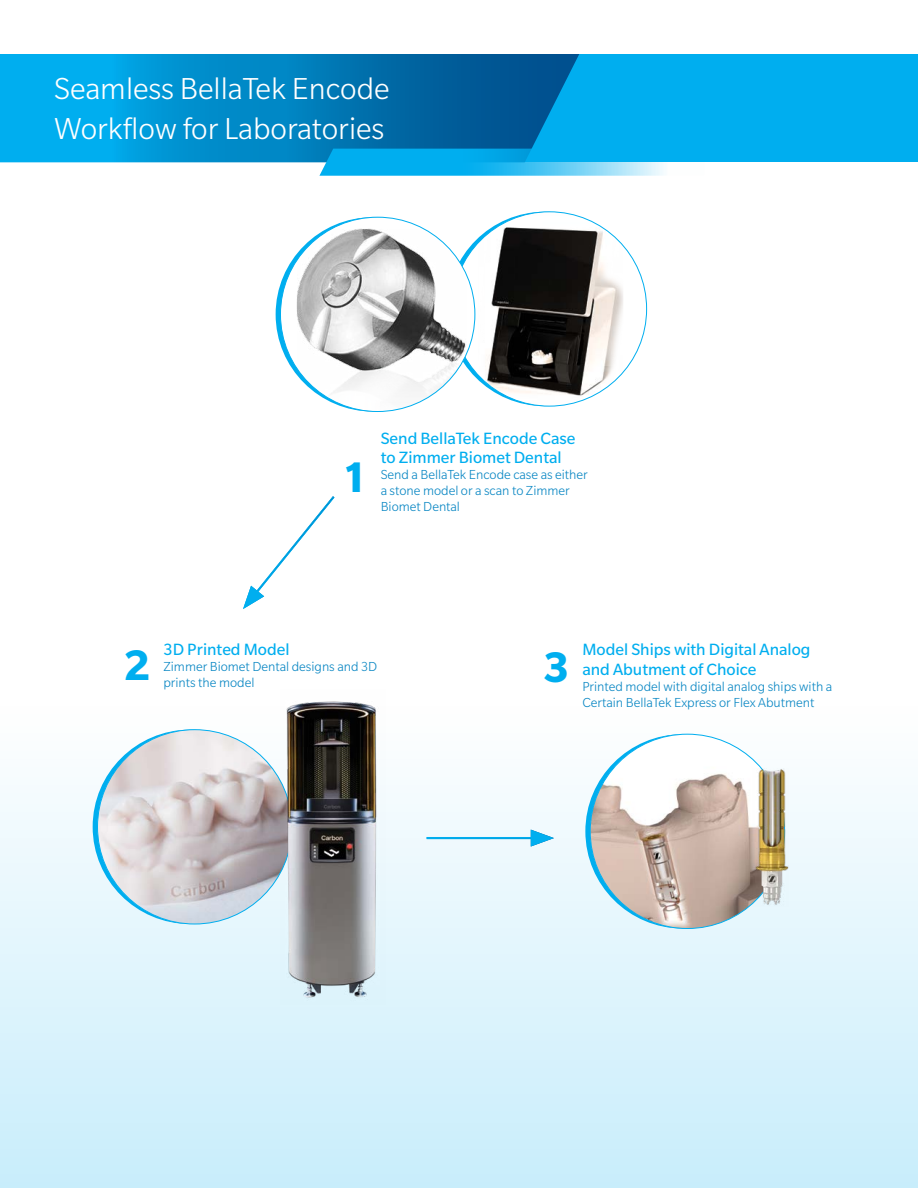
<style>
.page{position:relative;width:918px;height:1188px;background:#fff}
.page>*{position:absolute;margin:0;border:0;box-sizing:border-box;transform-origin:0 0}
.t1{font:700 46.5px "Slate Pro";color:#00aeef}
.t2{font:300 33px/39.8px "Slate Pro";color:#fff}
.t3{font:17.7px/19.5px "Slate Pro";color:#00aeef}
.t4{font:300 14.25px/16px "Slate Pro";color:#0886c3}
</style>
<div class="page">
<img style="left:478px;top:212px;width:145px;height:194px">
<div style="left:0;top:700px;width:918px;height:488px;background:linear-gradient(to bottom,#fffefe,#c8edfb)"></div>
<div style="left:0;top:54px;width:918px;height:108px;background:#00aeef"></div>
<img style="left:297px;top:229px;width:170px;height:183px">
<svg style="left:243px;top:496px;width:92px;height:113px"></svg>
<hr style="left:427px;top:837px;width:113px;height:1px;background:#00aeef">
<hr style="left:427px;top:838px;width:113px;height:1px;background:#00aeef">
<svg style="left:531px;top:830px;width:23px;height:17px"></svg>
<svg style="left:127px;top:54px;width:452px;height:108px;background:#0079b7"></svg>
<svg style="left:319px;top:149px;width:345px;height:27px"></svg>
<svg style="left:93px;top:730px;width:194px;height:194px"></svg>
<img style="left:98px;top:730px;width:194px;height:194px;border-radius:97px">
<img style="left:281px;top:700px;width:104px;height:304px">
<svg style="left:585px;top:734px;width:195px;height:195px"></svg>
<img style="left:590px;top:734px;width:195px;height:195px;border-radius:97px">
<img style="left:752px;top:769px;width:37px;height:137px">
<h2 class="t2" style="left:54px;top:68px;width:337px">Seamless BellaTek Encode<br>Workflow for Laboratories</h2>
<h1 class="t1" style="left:341px;top:452px;width:28px">1</h1>
<p class="t3" style="left:381px;top:428px;width:196px">Send BellaTek Encode Case to Zimmer Biomet Dental</p>
<p class="t4" style="left:381px;top:467px;width:209px">Send a BellaTek Encode case as either a stone model or a scan to Zimmer<br>Biomet Dental</p>
<h1 class="t1" style="left:124px;top:639px;width:28px">2</h1>
<p class="t3" style="left:163px;top:639px;width:128px">3D Printed Model</p>
<p class="t4" style="left:163px;top:658px;width:215px">Zimmer Biomet Dental designs and 3D</p>
<p class="t4" style="left:163px;top:674px;width:93px">prints the model</p>
<h1 class="t1" style="left:543px;top:642px;width:28px">3</h1>
<p class="t3" style="left:582px;top:640px;width:230px">Model Ships with Digital Analog and Abutment of Choice</p>
<p class="t4" style="left:582px;top:678px;width:251px">Printed model with digital analog ships with a<br>Certain BellaTek Express or Flex Abutment</p>
</div>
